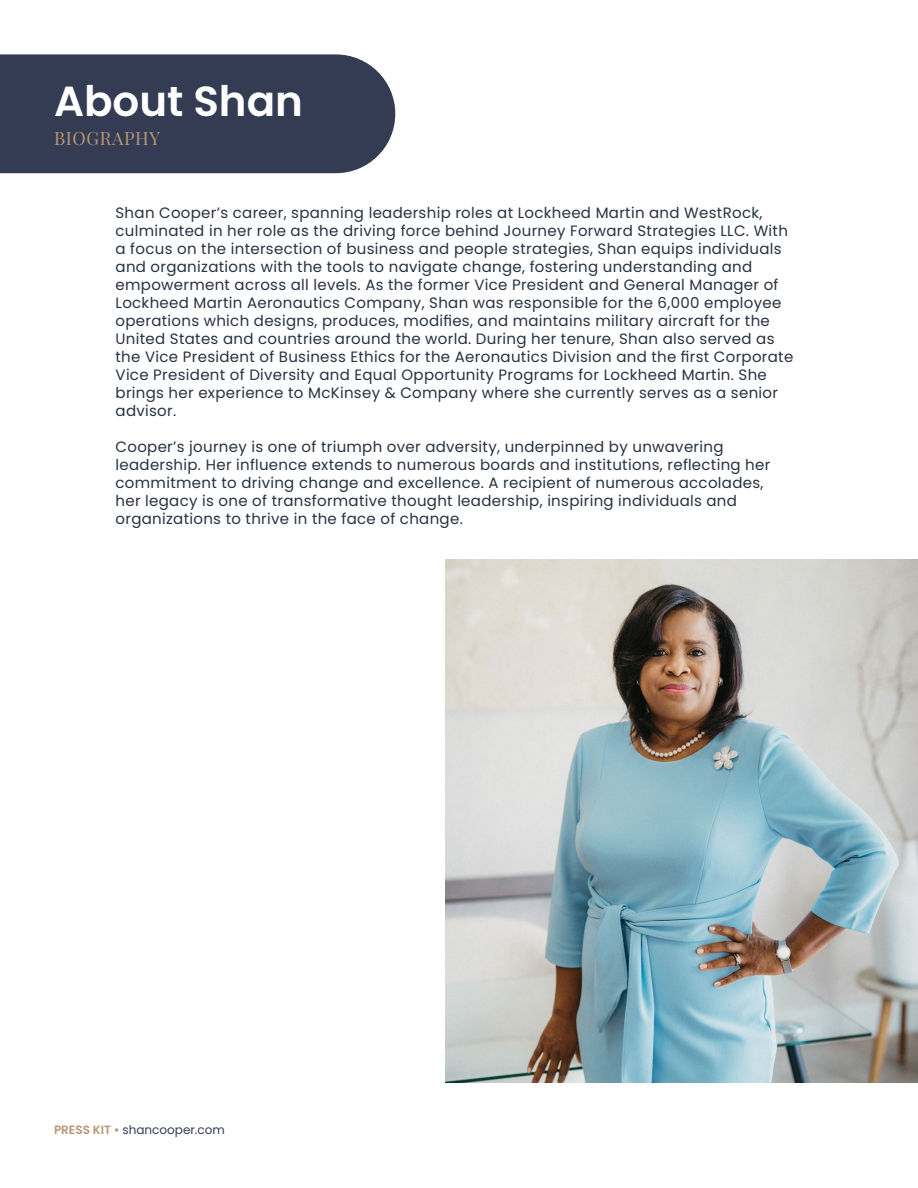
<style>
.page{position:relative;width:918px;height:1188px;background:#fff}
.page>*{position:absolute;margin:0;border:0;box-sizing:border-box;transform-origin:0 0}
.t1{font:600 42px "Poppins";color:#fff}
.t2{font:18px "Playfair Display";letter-spacing:.04em;color:#b99675}
.t3{font:15px/18px "Poppins";letter-spacing:.02em;color:#28323f}
.t4{font:12px "Poppins";color:#333c53}
.s1{font-weight:600;color:#b99675}
</style>
<div class="page">
<div style="left:0;top:54px;width:395px;height:119px;background:#333c53"></div>
<img style="left:446px;top:559px;width:472px;height:524px">
<h1 class="t1" style="left:54px;top:77px;width:250px">About Shan</h1>
<p class="t2" style="left:54px;top:124px;width:108px">BIOGRAPHY</p>
<p class="t3" style="left:116px;top:204px;width:679px">Shan Cooper’s career, spanning leadership roles at Lockheed Martin and WestRock, culminated in her role as the driving force behind Journey Forward Strategies LLC. With a focus on the intersection of business and people strategies, Shan equips individuals and organizations with the tools to navigate change, fostering understanding and empowerment across all levels. As the former Vice President and General Manager of Lockheed Martin Aeronautics Company, Shan was responsible for the 6,000 employee operations which designs, produces, modifies, and maintains military aircraft for the United States and countries around the world. During her tenure, Shan also served as the Vice President of Business Ethics for the Aeronautics Division and the first Corporate Vice President of Diversity and Equal Opportunity Programs for Lockheed Martin. She brings her experience to McKinsey &amp; Company where she currently serves as a senior advisor.</p>
<p class="t3" style="left:116px;top:438px;width:656px">Cooper’s journey is one of triumph over adversity, underpinned by unwavering leadership. Her influence extends to numerous boards and institutions, reflecting her commitment to driving change and excellence. A recipient of numerous accolades, her legacy is one of transformative thought leadership, inspiring individuals and organizations to thrive in the face of change.</p>
<p class="t4" style="left:54px;top:1123px;width:172px"><span class="s1">PRESS KIT •</span> shancooper.com</p>
</div>
